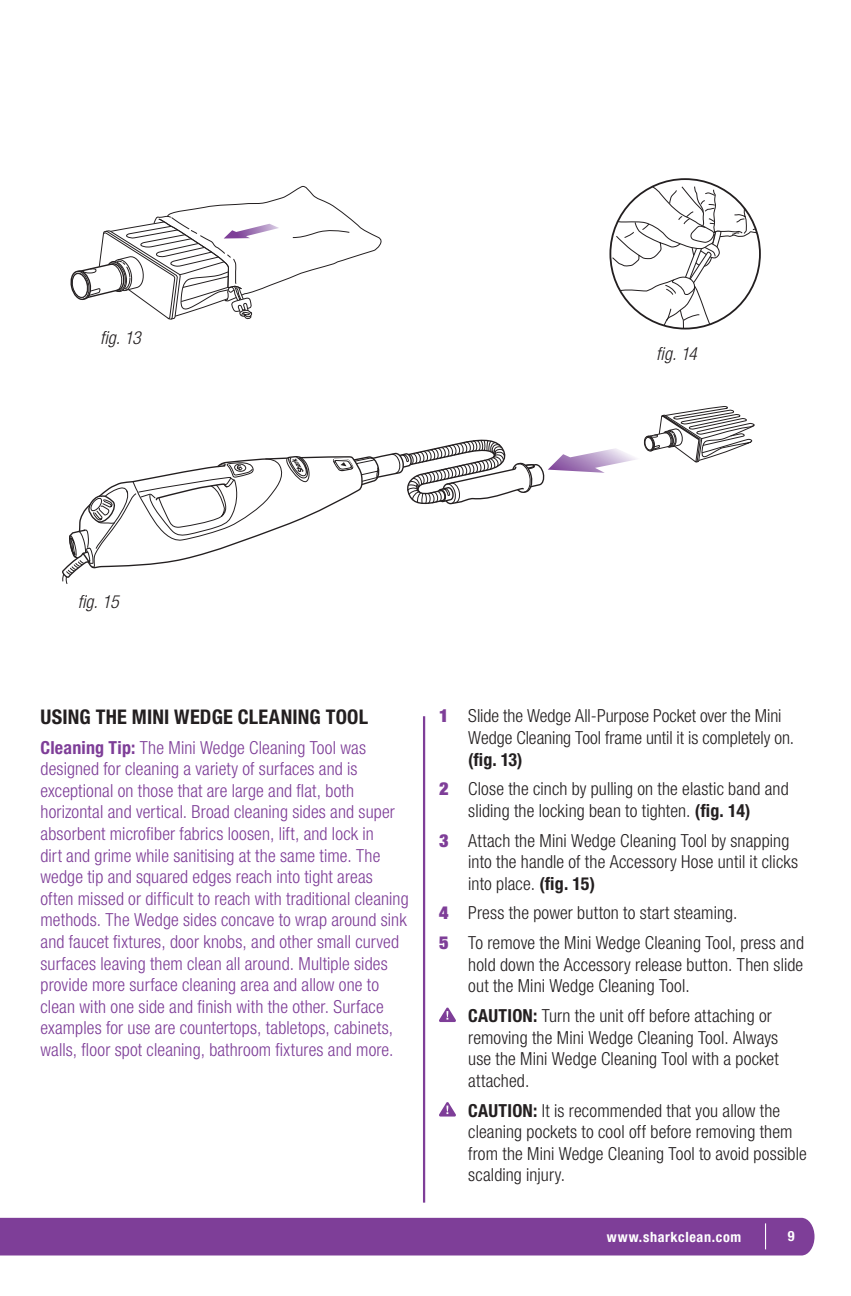
<style>
.page{position:relative;width:851px;height:1296px;background:#fff}
.page>*{position:absolute;margin:0;border:0;box-sizing:border-box;transform-origin:0 0}
.t1{font:700 condensed 20.25px "Helvetica Neue LT Std";letter-spacing:.01em;color:#231f20}
.t2{font:300 condensed 18px/21.6px "Helvetica Neue LT Std";letter-spacing:.005em;color:#231f20}
.t3{font:300 condensed 18px/21.6px "Helvetica Neue LT Std";letter-spacing:.01em;color:#7e3e98}
.t4{font:italic 300 condensed 18px "Helvetica Neue LT Std";color:#231f20}
.t5{font:700 condensed 14.17px "Helvetica Neue LT Std";letter-spacing:.045em;color:#fff}
.s1{font-weight:700}
.s2{font-weight:900;color:#7e3e98}
</style>
<div class="page">
<div style="left:0;top:1218px;width:814px;height:38px;background:#7e3e98"></div>
<svg style="left:62px;top:406px;width:692px;height:178px"></svg>
<svg style="left:612px;top:185px;width:148px;height:144px"></svg>
<svg style="left:439px;top:1007px;width:17px;height:15px"></svg>
<svg style="left:439px;top:1102px;width:17px;height:15px"></svg>
<svg style="left:70px;top:186px;width:311px;height:134px"></svg>
<hr style="left:423px;top:716px;width:2px;height:487px;background:#7e3e98">
<p class="t4" style="left:100px;top:328px;width:42px">fig. 13</p>
<p class="t4" style="left:656px;top:343px;width:42px">fig. 14</p>
<p class="t4" style="left:78px;top:592px;width:42px">fig. 15</p>
<p class="t1" style="left:40px;top:705px;width:329px">USING THE MINI WEDGE CLEANING TOOL</p>
<p class="t3" style="left:40px;top:736px;width:370px"><span class="s1">Cleaning Tip:</span> The Mini Wedge Cleaning Tool was designed for cleaning a variety of surfaces and is exceptional on those that are large and flat, both horizontal and vertical. Broad cleaning sides and super absorbent microfiber fabrics loosen, lift, and lock in<br>dirt and grime while sanitising at the same time. The wedge tip and squared edges reach into tight areas often missed or difficult to reach with traditional cleaning methods. The Wedge sides concave to wrap around sink and faucet fixtures, door knobs, and other small curved surfaces leaving them clean all around. Multiple sides provide more surface cleaning area and allow one to clean with one side and finish with the other. Surface examples for use are countertops, tabletops, cabinets, walls, floor spot cleaning, bathroom fixtures and more.</p>
<p class="t2" style="left:468px;top:705px;width:327px;text-indent:-29px"><span class="s2">1</span> Slide the Wedge All-Purpose Pocket over the Mini<br>Wedge Cleaning Tool frame until it is completely on.</p>
<p class="t2" style="left:439px;top:744px;width:351px;line-height:29.7px;text-indent:29px"><span class="s1">(fig. 13)<br></span><span class="s2">2</span> Close the cinch by pulling on the elastic band and</p>
<p class="t2" style="left:439px;top:795px;width:352px;line-height:29.7px;text-align:center">sliding the locking bean to tighten. <span class="s1">(fig. 14)<br></span><span class="s2">3</span> Attach the Mini Wedge Cleaning Tool by snapping</p>
<p class="t2" style="left:468px;top:851px;width:331px">into the handle of the Accessory Hose until it clicks into place. <span class="s1">(fig. 15)</span></p>
<p class="t2" style="left:439px;top:898px;width:366px;line-height:29.7px"><span class="s2">4</span> Press the power button to start steaming.<br><span class="s2">5</span> To remove the Mini Wedge Cleaning Tool, press and</p>
<p class="t2" style="left:468px;top:953px;width:336px">hold down the Accessory release button. Then slide out the Mini Wedge Cleaning Tool.</p>
<p class="t2" style="left:468px;top:1005px;width:312px"><span class="s1">CAUTION:</span> Turn the unit off before attaching or removing the Mini Wedge Cleaning Tool. Always use the Mini Wedge Cleaning Tool with a pocket attached.</p>
<p class="t2" style="left:468px;top:1099px;width:340px"><span class="s1">CAUTION:</span> It is recommended that you allow the cleaning pockets to cool off before removing them from the Mini Wedge Cleaning Tool to avoid possible scalding injury.</p>
<p class="t5" style="left:607px;top:1228px;width:136px">www.sharkclean.com</p>
<p class="t5" style="left:788px;top:1228px;width:8px">9</p>
</div>
